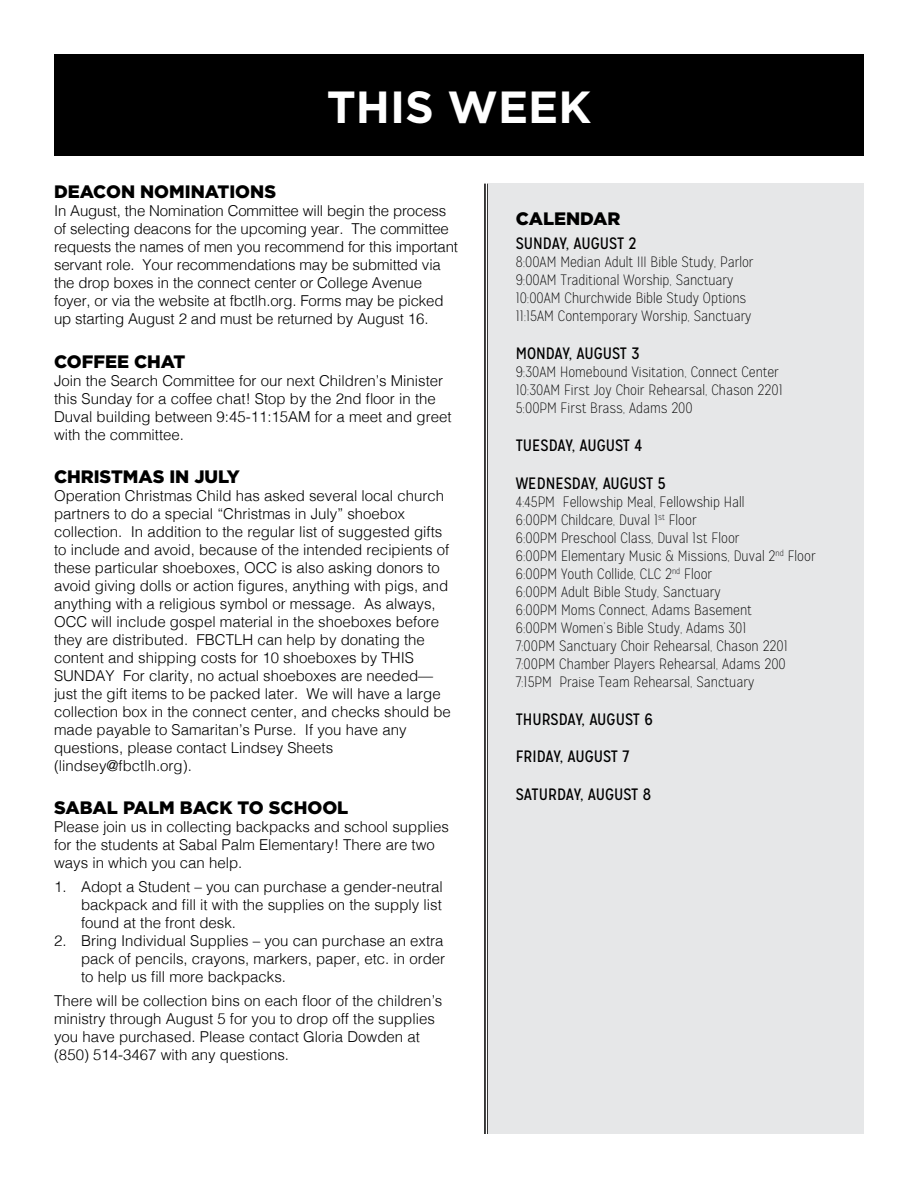
<style>
.page{position:relative;width:918px;height:1188px;background:#fff}
.page>*{position:absolute;margin:0;border:0;box-sizing:border-box;transform-origin:0 0}
.t1{font:700 45px "Gotham HTF";color:#fff}
.t2{font:900 18px "Gotham HTF";color:#000}
.t3{font:16.5px "Mission Gothic";color:#000}
.t4{font:300 15px/18px "Helvetica";color:#000}
.t5{font:100 15px/18px "Mission Gothic";color:#000}
</style>
<div class="page">
<hr style="left:487px;top:184px;width:2px;height:950px;background:#000">
<hr style="left:484px;top:184px;width:2px;height:950px;background:#000">
<div style="left:489px;top:184px;width:375px;height:950px;background:#e6e7e8"></div>
<div style="left:54px;top:54px;width:810px;height:101px;background:#000"></div>
<h1 class="t1" style="left:327px;top:81px;width:266px">THIS WEEK</h1>
<p class="t2" style="left:54px;top:182px;width:224px">DEACON NOMINATIONS</p>
<p class="t4" style="left:54px;top:201px;width:406px">In August, the Nomination Committee will begin the process of selecting deacons for the upcoming year. The committee requests the names of men you recommend for this important servant role. Your recommendations may be submitted via the drop boxes in the connect center or College Avenue foyer, or via the website at fbctlh.org. Forms may be picked up starting August 2 and must be returned by August 16.</p>
<p class="t2" style="left:54px;top:351px;width:133px">COFFEE CHAT</p>
<p class="t4" style="left:54px;top:370px;width:399px">Join the Search Committee for our next Children’s Minister this Sunday for a coffee chat! Stop by the 2nd floor in the Duval building between 9:45-11:15AM for a meet and greet with the committee.</p>
<p class="t2" style="left:54px;top:466px;width:187px">CHRISTMAS IN JULY</p>
<p class="t4" style="left:54px;top:485px;width:398px">Operation Christmas Child has asked several local church partners to do a special “Christmas in July” shoebox collection. In addition to the regular list of suggested gifts to include and avoid, because of the intended recipients of these particular shoeboxes, OCC is also asking donors to avoid giving dolls or action figures, anything with pigs, and anything with a religious symbol or message. As always, OCC will include gospel material in the shoeboxes before they are distributed. FBCTLH can help by donating the content and shipping costs for 10 shoeboxes by THIS SUNDAY For clarity, no actual shoeboxes are needed— just the gift items to be packed later. We will have a large collection box in the connect center, and checks should be made payable to Samaritan’s Purse. If you have any questions, please contact Lindsey Sheets (lindsey@fbctlh.org).</p>
<p class="t2" style="left:54px;top:797px;width:296px">SABAL PALM BACK TO SCHOOL</p>
<p class="t4" style="left:54px;top:817px;width:397px">Please join us in collecting backpacks and school supplies for the students at Sabal Palm Elementary! There are two ways in which you can help.</p>
<p class="t4" style="left:81px;top:877px;width:363px;text-align:justify;text-indent:-27px">1. Adopt a Student – you can purchase a gender-neutral backpack and fill it with the supplies on the supply list found at the front desk.</p>
<p class="t4" style="left:81px;top:931px;width:366px;text-align:justify;text-indent:-27px">2. Bring Individual Supplies – you can purchase an extra pack of pencils, crayons, markers, paper, etc. in order to help us fill more backpacks.</p>
<p class="t4" style="left:54px;top:991px;width:390px">There will be collection bins on each floor of the children’s ministry through August 5 for you to drop off the supplies you have purchased. Please contact Gloria Dowden at (850) 514-3467 with any questions.</p>
<p class="t2" style="left:516px;top:209px;width:106px">CALENDAR</p>
<p class="t3" style="left:516px;top:234px;width:122px">SUNDAY, AUGUST 2</p>
<p class="t5" style="left:516px;top:253px;width:239px">8:00AM Median Adult III Bible Study, Parlor 9:00AM Traditional Worship, Sanctuary 10:00AM Churchwide Bible Study Options 11:15AM Contemporary Worship, Sanctuary</p>
<p class="t3" style="left:516px;top:344px;width:125px">MONDAY, AUGUST 3</p>
<p class="t5" style="left:516px;top:363px;width:269px">9:30AM Homebound Visitation, Connect Center<br>10:30AM First Joy Choir Rehearsal, Chason 2201<br>5:00PM First Brass, Adams 200</p>
<p class="t3" style="left:516px;top:435px;width:128px">TUESDAY, AUGUST 4</p>
<p class="t3" style="left:516px;top:473px;width:152px">WEDNESDAY, AUGUST 5</p>
<p class="t5" style="left:516px;top:493px;width:302px">4:45PM Fellowship Meal, Fellowship Hall<br>6:00PM Childcare, Duval 1<sup>st</sup> Floor<br>6:00PM Preschool Class, Duval 1st Floor<br>6:00PM Elementary Music &amp; Missions, Duval 2<sup>nd</sup> Floor 6:00PM Youth Collide, CLC 2<sup>nd</sup> Floor<br>6:00PM Adult Bible Study, Sanctuary<br>6:00PM Moms Connect, Adams Basement<br>6:00PM Women’s Bible Study, Adams 301<br>7:00PM Sanctuary Choir Rehearsal, Chason 2201<br>7:00PM Chamber Players Rehearsal, Adams 200<br>7:15PM Praise Team Rehearsal, Sanctuary</p>
<p class="t3" style="left:516px;top:709px;width:139px">THURSDAY, AUGUST 6</p>
<p class="t3" style="left:516px;top:747px;width:115px">FRIDAY, AUGUST 7</p>
<p class="t3" style="left:516px;top:785px;width:137px">SATURDAY, AUGUST 8</p>
</div>
